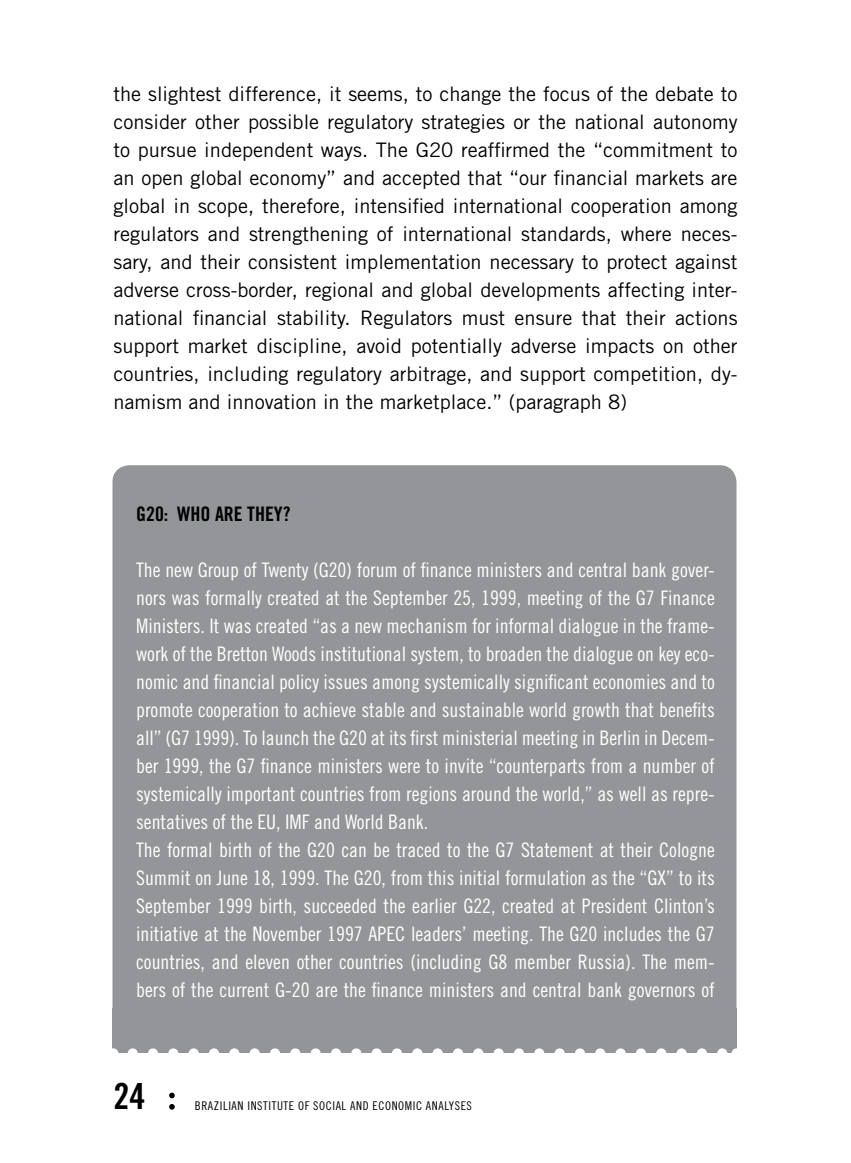
<style>
.page{position:relative;width:851px;height:1163px;background:#fff}
.page>*{position:absolute;margin:0;border:0;box-sizing:border-box;transform-origin:0 0}
.t1{font:36px "Trade Gothic Bold Cond Twenty";color:#000}
.t2{font:20px/28px "Trade Gothic Cond Eighteen";color:#fff}
.t3{font:20px/28px "Trade Gothic";color:#000;text-align:justify}
.t4{font:20px "Trade Gothic Bold Cond Twenty";color:#000}
.t5{font:12px "Trade Gothic Cond Eighteen";letter-spacing:.05em;color:#000}
</style>
<div class="page">
<svg style="left:169px;top:1092px;width:6px;height:17px"></svg>
<div style="left:112px;top:465px;width:624px;height:560px;background:#939598;border-radius:17px"></div>
<div style="left:112px;top:1008px;width:624px;height:45px;background:#939598"></div>
<svg style="left:133px;top:1048px;width:593px;height:5px"></svg>
<p class="t3" style="left:113px;top:79px;width:625px">the slightest difference, it seems, to change the focus of the debate to consider other possible regulatory strategies or the national autonomy to pursue independent ways. The G20 reaffirmed the “commitment to an open global economy” and accepted that “our financial markets are global in scope, therefore, intensified international cooperation among regulators and strengthening of international standards, where neces&shy;sary, and their consistent implementation necessary to protect against adverse cross-border, regional and global developments affecting inter&shy;national financial stability. Regulators must ensure that their actions support market discipline, avoid potentially adverse impacts on other countries, including regulatory arbitrage, and support competition, dy&shy;namism and innovation in the marketplace.” (paragraph 8)</p>
<p class="t4" style="left:136px;top:501px;width:121px">G20: WHO ARE THEY</p>
<p class="t4" style="left:283px;top:501px;width:9px">?</p>
<p class="t2" style="left:136px;top:555px;width:580px">The new Group of Twenty (G20) forum of finance ministers and central bank gover&shy;nors was formally created at the September 25, 1999, meeting of the G7 Finance Ministers. It was created “as a new mechanism for informal dialogue in the frame&shy;work of the Bretton Woods institutional system, to broaden the dialogue on key eco&shy;nomic and financial policy issues among systemically significant economies and to promote cooperation to achieve stable and sustainable world growth that benefits all” (G7 1999). To launch the G20 at its first ministerial meeting in Berlin in Decem&shy;ber 1999, the G7 finance ministers were to invite “counterparts from a number of systemically important countries from regions around the world,” as well as repre&shy;sentatives of the EU, IMF and World Bank.<br>The formal birth of the G20 can be traced to the G7 Statement at their Cologne Summit on June 18, 1999. The G20, from this initial formulation as the “GX” to its September 1999 birth, succeeded the earlier G22, created at President Clinton’s initiative at the November 1997 APEC leaders’ meeting. The G20 includes the G7 countries, and eleven other countries (including G8 member Russia). The mem&shy;bers of the current G-20 are the finance ministers and central bank governors of</p>
<h1 class="t1" style="left:113px;top:1074px;width:33px">24</h1>
<p class="t5" style="left:195px;top:1098px;width:279px">Brazilian Institute of Social and Economic Analyses</p>
</div>
